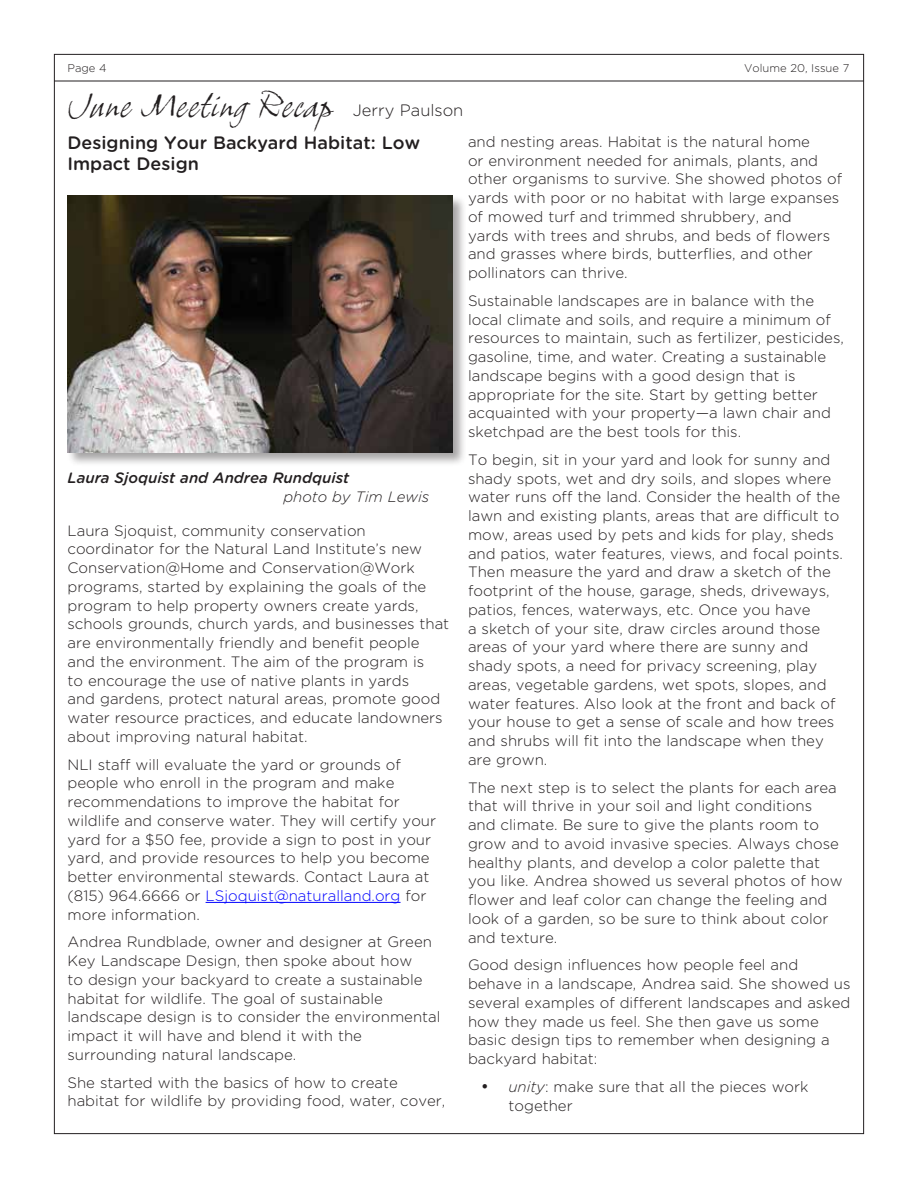
<style>
.page{position:relative;width:918px;height:1188px;background:#fff}
.page>*{position:absolute;margin:0;border:0;box-sizing:border-box;transform-origin:0 0}
.t1{font:italic 33px "Grimshaw Hand ITC";letter-spacing:-.01em;color:#231f20}
.t2{font:500 18px/21px "Gotham Rounded";color:#231f20}
.t3{font:300 15px/18.8px "Gotham Rounded";color:#231f20}
.t4{font:italic 500 15px "Gotham Rounded";color:#231f20}
.t5{font:italic 300 15px "Gotham Rounded";color:#231f20}
.t6{font:300 11.25px "Gotham Rounded";color:#231f20}
.s1{font-family:"Gotham Rounded";font-weight:300;font-style:normal;font-size:16.5px}
.s2{font-style:italic}
.s3{color:#0000fe}
</style>
<div class="page">
<hr style="left:54px;top:81px;width:810px;height:1px;background:#231f20">
<hr style="left:206px;top:902px;width:195px;height:1px;background:#0000fe">
<div style="left:67px;top:195px;width:400px;height:272px;background:#231f20;opacity:.4"></div>
<img style="left:68px;top:196px;width:384px;height:256px">
<p class="t6" style="left:68px;top:61px;width:41px">Page 4</p>
<p class="t6" style="left:744px;top:61px;width:107px">Volume 20, Issue 7</p>
<h1 class="t1" style="left:68px;top:85px;width:397px">June Meeting Recap <span class="s1">Jerry Paulson</span></h1>
<p class="t2" style="left:68px;top:132px;width:354px">Designing Your Backyard Habitat: Low<br>Impact Design</p>
<p class="t3" style="left:468px;top:132px;width:376px">and nesting areas. Habitat is the natural home<br>or environment needed for animals, plants, and other organisms to survive. She showed photos of yards with poor or no habitat with large expanses of mowed turf and trimmed shrubbery, and<br>yards with trees and shrubs, and beds of flowers and grasses where birds, butterflies, and other pollinators can thrive.</p>
<p class="t3" style="left:468px;top:291px;width:377px">Sustainable landscapes are in balance with the local climate and soils, and require a minimum of resources to maintain, such as fertilizer, pesticides, gasoline, time, and water. Creating a sustainable landscape begins with a good design that is appropriate for the site. Start by getting better acquainted with your property—a lawn chair and sketchpad are the best tools for this.</p>
<p class="t3" style="left:468px;top:450px;width:377px">To begin, sit in your yard and look for sunny and shady spots, wet and dry soils, and slopes where water runs off the land. Consider the health of the lawn and existing plants, areas that are difficult to mow, areas used by pets and kids for play, sheds and patios, water features, views, and focal points.<br>Then measure the yard and draw a sketch of the footprint of the house, garage, sheds, driveways, patios, fences, waterways, etc. Once you have<br>a sketch of your site, draw circles around those areas of your yard where there are sunny and shady spots, a need for privacy screening, play areas, vegetable gardens, wet spots, slopes, and water features. Also look at the front and back of your house to get a sense of scale and how trees and shrubs will fit into the landscape when they are grown.</p>
<p class="t3" style="left:468px;top:777px;width:376px">The next step is to select the plants for each area that will thrive in your soil and light conditions and climate. Be sure to give the plants room to grow and to avoid invasive species. Always chose healthy plants, and develop a color palette that you like. Andrea showed us several photos of how flower and leaf color can change the feeling and look of a garden, so be sure to think about color and texture.</p>
<p class="t3" style="left:468px;top:955px;width:384px">Good design influences how people feel and behave in a landscape, Andrea said. She showed us several examples of different landscapes and asked how they made us feel. She then gave us some basic design tips to remember when designing a backyard habitat:</p>
<p class="t3" style="left:508px;top:1077px;width:302px;text-indent:-27px">• <span class="s2">unity</span>: make sure that all the pieces work together</p>
<p class="t4" style="left:68px;top:467px;width:283px">Laura Sjoquist and Andrea Rundquist</p>
<p class="t5" style="left:284px;top:486px;width:147px">photo by Tim Lewis</p>
<p class="t3" style="left:68px;top:520px;width:383px">Laura Sjoquist, community conservation coordinator for the Natural Land Institute’s new Conservation@Home and Conservation@Work programs, started by explaining the goals of the program to help property owners create yards, schools grounds, church yards, and businesses that are environmentally friendly and benefit people and the environment. The aim of the program is<br>to encourage the use of native plants in yards<br>and gardens, protect natural areas, promote good water resource practices, and educate landowners about improving natural habitat.</p>
<p class="t3" style="left:68px;top:754px;width:370px">NLI staff will evaluate the yard or grounds of people who enroll in the program and make recommendations to improve the habitat for wildlife and conserve water. They will certify your yard for a $50 fee, provide a sign to post in your yard, and provide resources to help you become better environmental stewards. Contact Laura at (815) 964.6666 or <span class="s3">LSjoquist@naturalland.org</span> for more information.</p>
<p class="t3" style="left:68px;top:932px;width:375px">Andrea Rundblade, owner and designer at Green Key Landscape Design, then spoke about how<br>to design your backyard to create a sustainable habitat for wildlife. The goal of sustainable landscape design is to consider the environmental impact it will have and blend it with the surrounding natural landscape.</p>
<p class="t3" style="left:68px;top:1072px;width:379px">She started with the basics of how to create habitat for wildlife by providing food, water, cover,</p>
</div>
